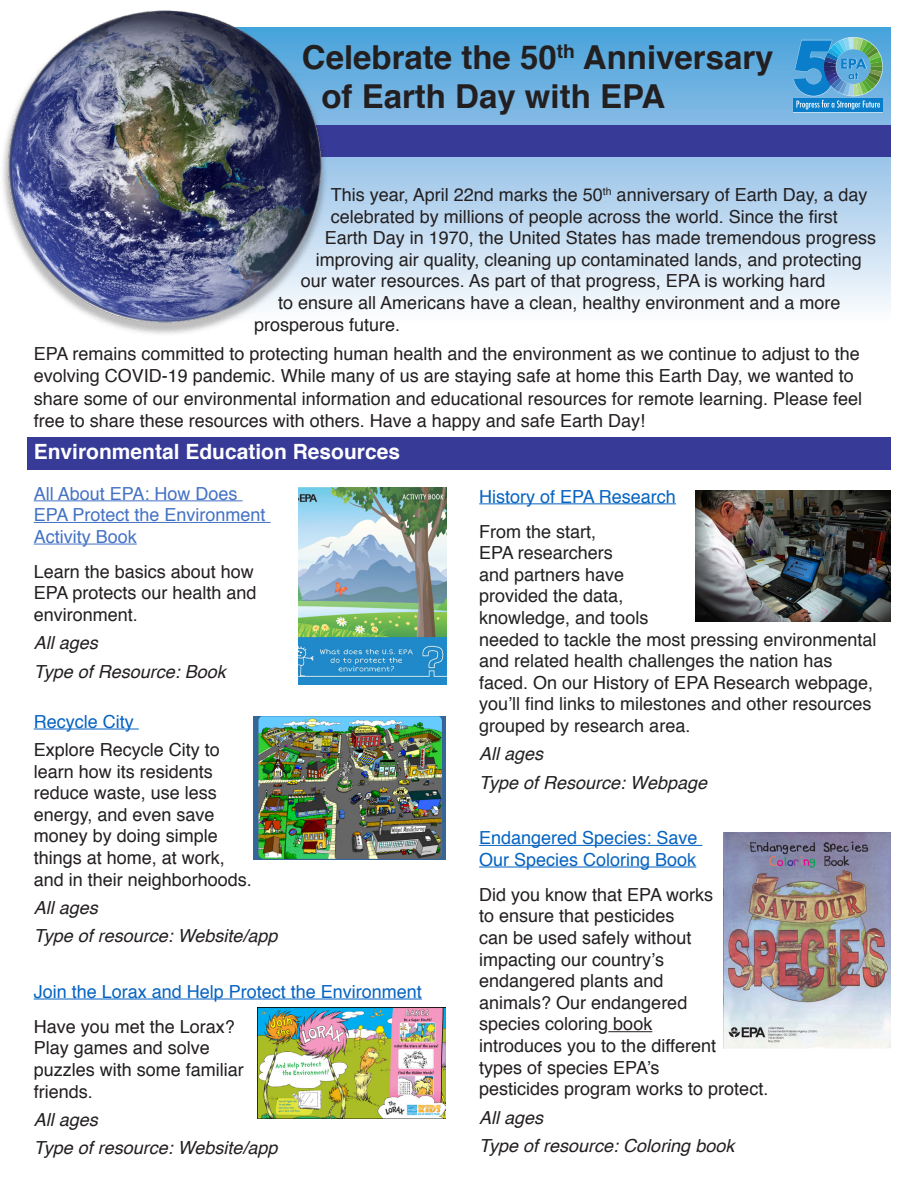
<style>
.page{position:relative;width:918px;height:1188px;background:#fff}
.page>*{position:absolute;margin:0;border:0;box-sizing:border-box;transform-origin:0 0}
.Heading{font:700 33px/39.6px "Helvetica";color:#231f20}
.Sub_heading{font:700 21px "Helvetica";color:#fff}
.t1{font:18px/21.6px "Helvetica";color:#231f20}
.t2{font:18px/21.6px "Helvetica";color:#212121}
.t3{font:italic 18px "Helvetica";color:#231f20}
.Link_Heading{font:18px/21.6px "Helvetica";color:#0563c1}
.Link_Heading-2{font:18px/21.6px "Helvetica";color:#4472c4}
.t4{font:italic 18px "Helvetica";color:#212121}
.s1{color:#231f20}
</style>
<div class="page">
<svg style="left:342px;top:27px;width:549px;height:281px;background:#a3cceb"></svg>
<div style="left:287px;top:125px;width:604px;height:32px;background:#373a97"></div>
<img style="left:2px;top:10px;width:340px;height:325px">
<div style="left:27px;top:437px;width:864px;height:33px;background:#373a97"></div>
<svg style="left:792px;top:37px;width:91px;height:76px"></svg>
<div style="left:793px;top:98px;width:90px;height:14px;background:#0a7eca"></div>
<svg style="left:794px;top:38px;width:88px;height:71px;background:#4d9dc1"></svg>
<img style="left:298px;top:488px;width:148px;height:197px">
<hr style="left:34px;top:500px;width:209px;height:1px;background:#4472c4">
<hr style="left:34px;top:522px;width:237px;height:1px;background:#4472c4">
<hr style="left:34px;top:544px;width:103px;height:1px;background:#4472c4">
<hr style="left:34px;top:729px;width:105px;height:1px;background:#0563c1">
<hr style="left:34px;top:999px;width:388px;height:1px;background:#0563c1">
<hr style="left:479px;top:503px;width:197px;height:1px;background:#0563c1">
<hr style="left:479px;top:845px;width:223px;height:1px;background:#0563c1">
<hr style="left:479px;top:867px;width:217px;height:1px;background:#0563c1">
<hr style="left:608px;top:1031px;width:44px;height:1px;background:#231f20">
<img style="left:254px;top:717px;width:192px;height:143px">
<img style="left:258px;top:1007px;width:188px;height:111px">
<img style="left:696px;top:491px;width:195px;height:130px">
<img style="left:724px;top:833px;width:167px;height:216px">
<p class="Heading" style="left:321px;top:38px;width:454px;text-indent:-20px">Celebrate the 50<sup>th</sup> Anniversary of Earth Day with EPA</p>
<p class="t1" style="left:331px;top:184px;width:538px">This year, April 22nd marks the 50<sup>th</sup> anniversary of Earth Day, a day</p>
<p class="t1" style="left:331px;top:206px;width:509px">celebrated by millions of people across the world. Since the first</p>
<p class="t1" style="left:325px;top:228px;width:553px">Earth Day in 1970, the United States has made tremendous progress</p>
<p class="t1" style="left:316px;top:249px;width:547px">improving air quality, cleaning up contaminated lands, and protecting</p>
<p class="t1" style="left:301px;top:271px;width:526px">our water resources. As part of that progress, EPA is working hard</p>
<p class="t1" style="left:278px;top:292px;width:564px">to ensure all Americans have a clean, healthy environment and a more</p>
<p class="t1" style="left:254px;top:314px;width:148px">prosperous future.</p>
<p class="t1" style="left:34px;top:343px;width:830px;line-height:22.5px">EPA remains committed to protecting human health and the environment as we continue to adjust to the evolving COVID-19 pandemic. While many of us are staying safe at home this Earth Day, we wanted to share some of our environmental information and educational resources for remote learning. Please feel free to share these resources with others. Have a happy and safe Earth Day!</p>
<p class="Sub_heading" style="left:34px;top:435px;width:368px">Environmental Education Resources</p>
<p class="Link_Heading-2" style="left:34px;top:483px;width:233px">All About EPA: How Does<br>EPA Protect the Environment<br>Activity Book</p>
<p class="t1" style="left:34px;top:561px;width:224px">Learn the basics about how<br>EPA protects our health and environment.</p>
<p class="t3" style="left:34px;top:629px;width:66px">All ages</p>
<p class="t3" style="left:34px;top:657px;width:194px">Type of Resource: Book</p>
<p class="Link_Heading" style="left:34px;top:711px;width:102px">Recycle City</p>
<p class="t1" style="left:34px;top:739px;width:220px">Explore Recycle City to learn how its residents reduce waste, use less energy, and even save money by doing simple things at home, at work, and in their neighborhoods.</p>
<p class="t3" style="left:34px;top:893px;width:66px">All ages</p>
<p class="t3" style="left:34px;top:922px;width:245px">Type of resource: Website/app</p>
<p class="Link_Heading" style="left:34px;top:981px;width:390px">Join the Lorax and Help Protect the Environment</p>
<p class="t1" style="left:34px;top:1016px;width:212px">Have you met the Lorax?<br>Play games and solve puzzles with some familiar friends.</p>
<p class="t3" style="left:34px;top:1105px;width:66px">All ages</p>
<p class="t3" style="left:34px;top:1134px;width:245px">Type of resource: Website/app</p>
<p class="Link_Heading" style="left:479px;top:486px;width:198px">History of EPA Research</p>
<p class="t2" style="left:479px;top:521px;width:399px">From the start,<br>EPA researchers<br>and partners have<br>provided the data,<br>knowledge, and tools<br>needed to tackle the most pressing environmental and related health challenges the nation has faced. On our <span class="s1">History of EPA Research webpage</span>, you’ll find links to milestones and other resources grouped by research area.</p>
<p class="t4" style="left:479px;top:740px;width:66px">All ages</p>
<p class="t4" style="left:479px;top:768px;width:229px">Type of Resource: Webpage</p>
<p class="Link_Heading" style="left:479px;top:827px;width:220px">Endangered Species: Save<br>Our Species Coloring Book</p>
<p class="t1" style="left:479px;top:884px;width:291px">Did you know that EPA works<br>to ensure that pesticides<br>can be used safely without impacting our country’s<br>endangered plants and<br>animals? Our endangered<br>species coloring book<br>introduces you to the different<br>types of species EPA’s<br>pesticides program works to protect.</p>
<p class="t3" style="left:479px;top:1103px;width:66px">All ages</p>
<p class="t3" style="left:479px;top:1131px;width:257px">Type of resource: Coloring book</p>
</div>
